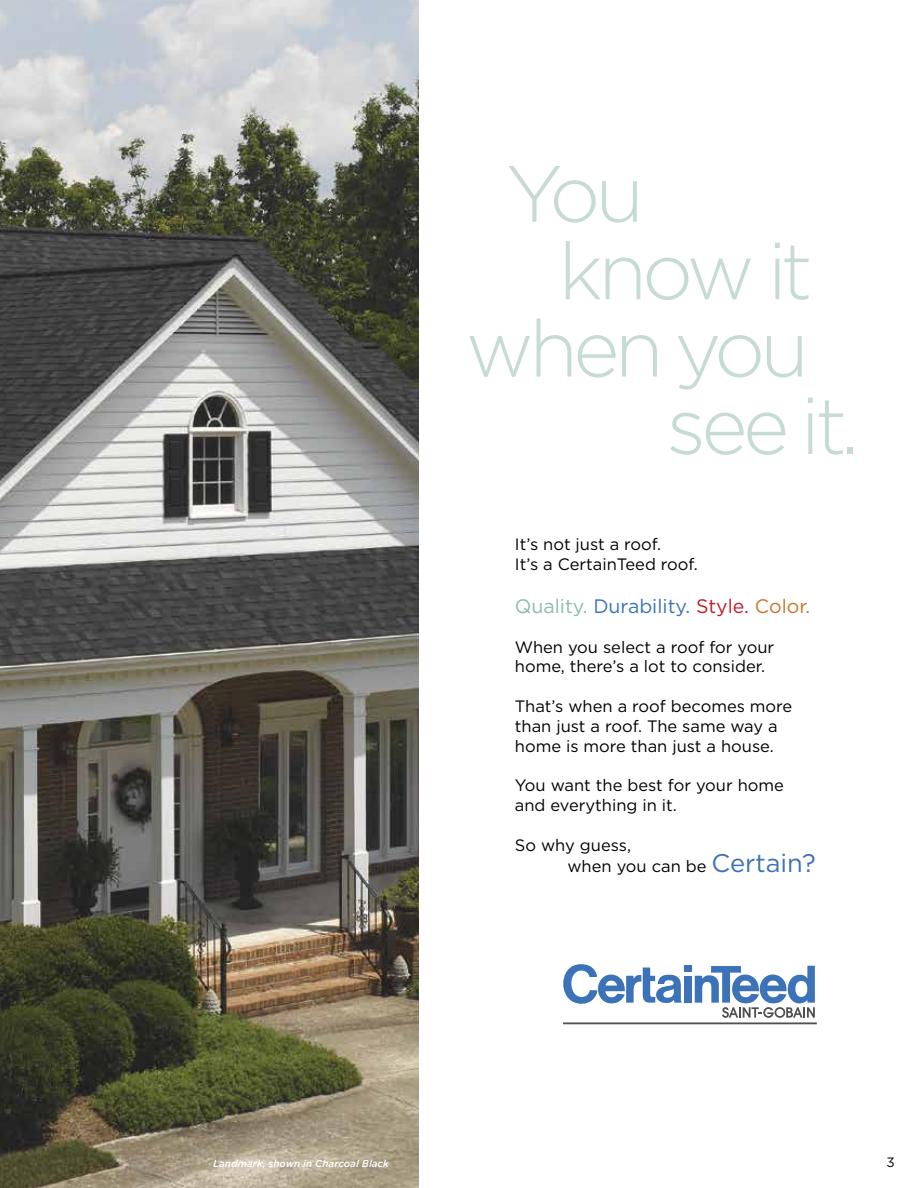
<style>
.page{position:relative;width:918px;height:1188px;background:#fff}
.page>*{position:absolute;margin:0;border:0;box-sizing:border-box;transform-origin:0 0}
.t1{font:300 79.5px "Gotham";letter-spacing:-.06em;color:#c7dbd5}
.t2{font:19.5px "Gotham";color:#3a74b7}
.t3{font:16.5px/19.8px "Gotham";color:#000}
.t4{font:13.5px "Gotham";color:#000}
.t5{font:italic 500 9.9px "Gotham";color:#fff}
.s1{color:#8cbab0}
.s2{color:#c01c28}
.s3{color:#cf7327}
.s4{font-size:25.5px;color:#3c72b7}
</style>
<div class="page">
<hr style="left:563px;top:1022px;width:254px;height:2px;background:#505050">
<div style="left:684px;top:966px;width:8px;height:6px;background:#3c72b7"></div>
<svg style="left:563px;top:964px;width:119px;height:40px"></svg>
<div style="left:684px;top:976px;width:8px;height:27px;background:#3c72b7"></div>
<svg style="left:695px;top:966px;width:120px;height:52px"></svg>
<img style="left:0;top:0;width:418px;height:1188px">
<h1 class="t1" style="left:506px;top:143px;width:140px">You</h1>
<h1 class="t1" style="left:558px;top:221px;width:256px">know it</h1>
<h1 class="t1" style="left:465px;top:298px;width:345px">when you</h1>
<h1 class="t1" style="left:666px;top:376px;width:194px">see it.</h1>
<p class="t3" style="left:515px;top:534px;width:185px">It’s not just a roof.<br>It’s a CertainTeed roof.</p>
<p class="t2" style="left:515px;top:594px;width:297px"><span class="s1">Quality.</span> Durability. <span class="s2">Style.</span> <span class="s3">Color.</span></p>
<p class="t3" style="left:515px;top:636px;width:261px">When you select a roof for your home, there’s a lot to consider.</p>
<p class="t3" style="left:515px;top:696px;width:279px">That’s when a roof becomes more than just a roof. The same way a home is more than just a house.</p>
<p class="t3" style="left:515px;top:775px;width:271px">You want the best for your home and everything in it.</p>
<p class="t3" style="left:567px;top:834px;width:250px;line-height:21.6px;text-indent:-53px">So why guess,<br>when you can be <span class="s4">Certain?</span></p>
<p class="t5" style="left:213px;top:1157px;width:177px">Landmark, shown in Charcoal Black</p>
<p class="t4" style="left:886px;top:1153px;width:10px">3</p>
</div>
